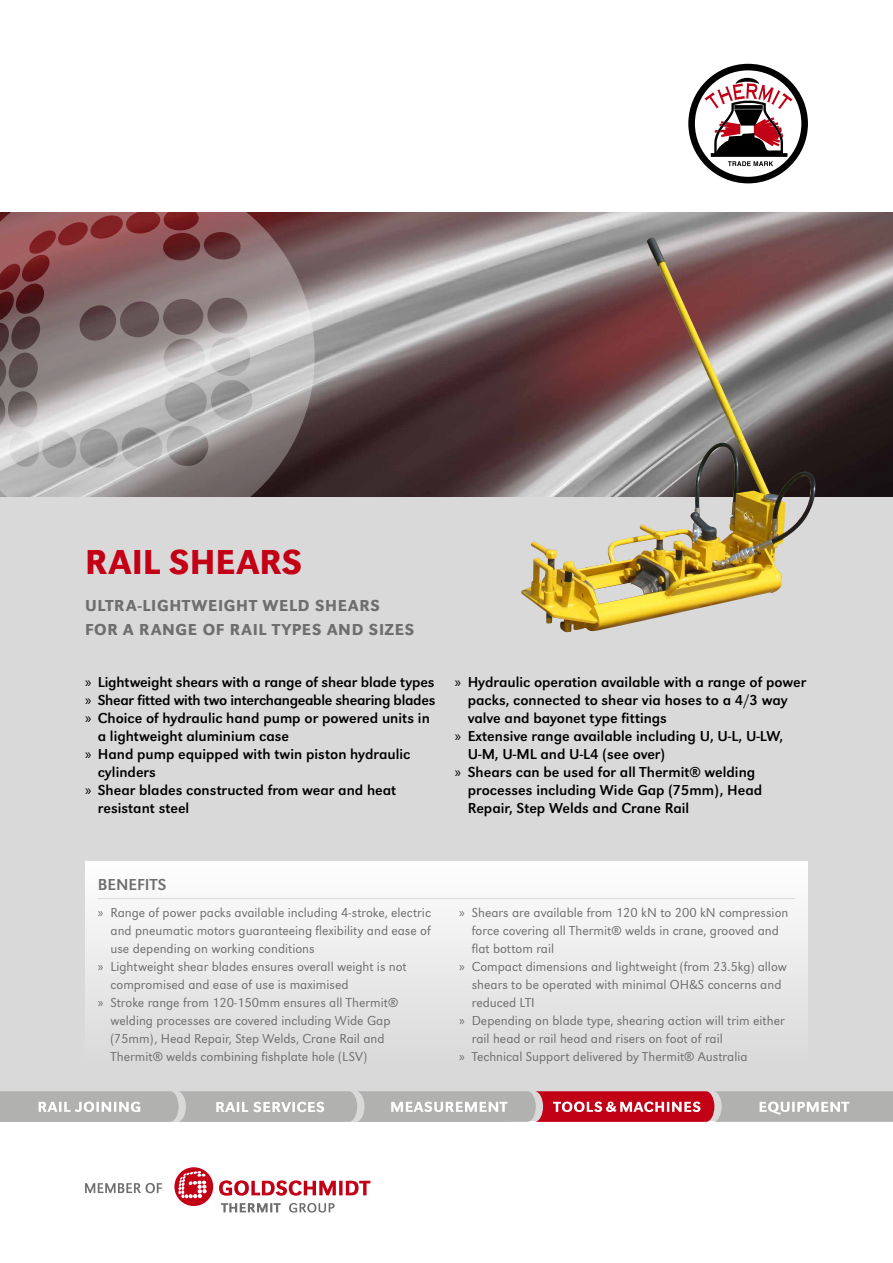
<style>
.page{position:relative;width:893px;height:1263px;background:#fff}
.page>*{position:absolute;margin:0;border:0;box-sizing:border-box;transform-origin:0 0}
.t1{font:500 36px "URW Grotesk";color:#c20016}
.t2{font:500 16.5px/24px "URW Grotesk";letter-spacing:.04em;color:#6f6e6e}
.t3{font:16.5px "URW Grotesk";color:#6f6e6e}
.t4{font:15px "URW Grotesk";color:#000}
.t5{font:15px "URW Grotesk";letter-spacing:-.02em;color:#000}
.t6{font:300 13.5px "URW Grotesk";color:#6f6e6e}
.s1{font-family:"Myriad Pro"}
.s2{font-family:"Myriad Pro";font-weight:400}
</style>
<div class="page">
<img style="left:315px;top:213px;width:578px;height:284px">
<svg style="left:0;top:212px;width:315px;height:285px;background:#978384"></svg>
<div style="left:0;top:497px;width:893px;height:625px;background:#d9d9d9"></div>
<svg style="left:221px;top:1203px;width:114px;height:9px"></svg>
<svg style="left:219px;top:1180px;width:151px;height:16px"></svg>
<svg style="left:174px;top:1167px;width:39px;height:39px"></svg>
<svg style="left:85px;top:1183px;width:77px;height:10px"></svg>
<svg style="left:688px;top:64px;width:120px;height:119px"></svg>
<div style="left:85px;top:861px;width:723px;height:205px;background:linear-gradient(to bottom,#fefefe,#d9d9d9)"></div>
<svg style="left:0;top:1091px;width:893px;height:31px;background:#bd9ea1"></svg>
<hr style="left:98px;top:898px;width:697px;height:1px;background:#d9d9d9">
<img style="left:521px;top:238px;width:297px;height:394px">
<h1 class="t1" style="left:85px;top:541px;width:219px">RAIL SHEARS</h1>
<p class="t2" style="left:85px;top:594px;width:331px">ULTRA-LIGHTWEIGHT WELD SHEARS<br>FOR A RANGE OF RAIL TYPES AND SIZES</p>
<p class="t4" style="left:85px;top:673px;width:351px"><span class="s1">»</span> Lightweight shears with a range of shear blade types</p>
<p class="t5" style="left:85px;top:691px;width:352px"><span class="s1">»</span> Shear fitted with two interchangeable shearing blades</p>
<p class="t4" style="left:85px;top:709px;width:346px"><span class="s1">»</span> Choice of hydraulic hand pump or powered units in</p>
<p class="t4" style="left:98px;top:727px;width:193px">a lightweight aluminium case</p>
<p class="t4" style="left:85px;top:745px;width:327px"><span class="s1">»</span> Hand pump equipped with twin piston hydraulic</p>
<p class="t4" style="left:98px;top:763px;width:60px">cylinders</p>
<p class="t4" style="left:85px;top:781px;width:313px"><span class="s1">»</span> Shear blades constructed from wear and heat</p>
<p class="t4" style="left:98px;top:799px;width:93px">resistant steel</p>
<p class="t4" style="left:455px;top:673px;width:353px"><span class="s1">»</span> Hydraulic operation available with a range of power</p>
<p class="t4" style="left:468px;top:691px;width:321px">packs, connected to shear via hoses to a 4/3 way</p>
<p class="t4" style="left:468px;top:709px;width:201px">valve and bayonet type fittings</p>
<p class="t4" style="left:455px;top:727px;width:330px"><span class="s1">»</span> Extensive range available including U, U-L, U-LW,</p>
<p class="t4" style="left:468px;top:745px;width:199px">U-M, U-ML and U-L4 (see over)</p>
<p class="t4" style="left:455px;top:763px;width:302px"><span class="s1">»</span> Shears can be used for all Thermit® welding</p>
<p class="t4" style="left:468px;top:781px;width:296px">processes including Wide Gap (75mm), Head</p>
<p class="t4" style="left:468px;top:799px;width:223px">Repair, Step Welds and Crane Rail</p>
<p class="t3" style="left:98px;top:875px;width:70px">BENEFITS</p>
<p class="t6" style="left:98px;top:905px;width:335px"><span class="s2">»</span> Range of power packs available including 4-stroke, electric</p>
<p class="t6" style="left:111px;top:923px;width:322px">and pneumatic motors guaranteeing flexibility and ease of</p>
<p class="t6" style="left:111px;top:941px;width:206px">use depending on working conditions</p>
<p class="t6" style="left:98px;top:959px;width:310px"><span class="s2">»</span> Lightweight shear blades ensures overall weight is not</p>
<p class="t6" style="left:111px;top:977px;width:239px">compromised and ease of use is maximised</p>
<p class="t6" style="left:98px;top:995px;width:302px"><span class="s2">»</span> Stroke range from 120-150mm ensures all Thermit®</p>
<p class="t6" style="left:111px;top:1013px;width:281px">welding processes are covered including Wide Gap</p>
<p class="t6" style="left:111px;top:1031px;width:276px">(75mm), Head Repair, Step Welds, Crane Rail and</p>
<p class="t6" style="left:111px;top:1049px;width:258px">Thermit® welds combining fishplate hole (LSV)</p>
<p class="t6" style="left:459px;top:905px;width:331px"><span class="s2">»</span> Shears are available from 120 kN to 200 kN compression</p>
<p class="t6" style="left:472px;top:923px;width:309px">force covering all Thermit® welds in crane, grooved and</p>
<p class="t6" style="left:472px;top:941px;width:84px">flat bottom rail</p>
<p class="t6" style="left:459px;top:959px;width:329px"><span class="s2">»</span> Compact dimensions and lightweight (from 23.5kg) allow</p>
<p class="t6" style="left:472px;top:977px;width:311px">shears to be operated with minimal OH&amp;S concerns and</p>
<p class="t6" style="left:472px;top:995px;width:65px">reduced LTI</p>
<p class="t6" style="left:459px;top:1013px;width:327px"><span class="s2">»</span> Depending on blade type, shearing action will trim either</p>
<p class="t6" style="left:472px;top:1031px;width:253px">rail head or rail head and risers on foot of rail</p>
<p class="t6" style="left:459px;top:1049px;width:290px"><span class="s2">»</span> Technical Support delivered by Thermit® Australia</p>
</div>
